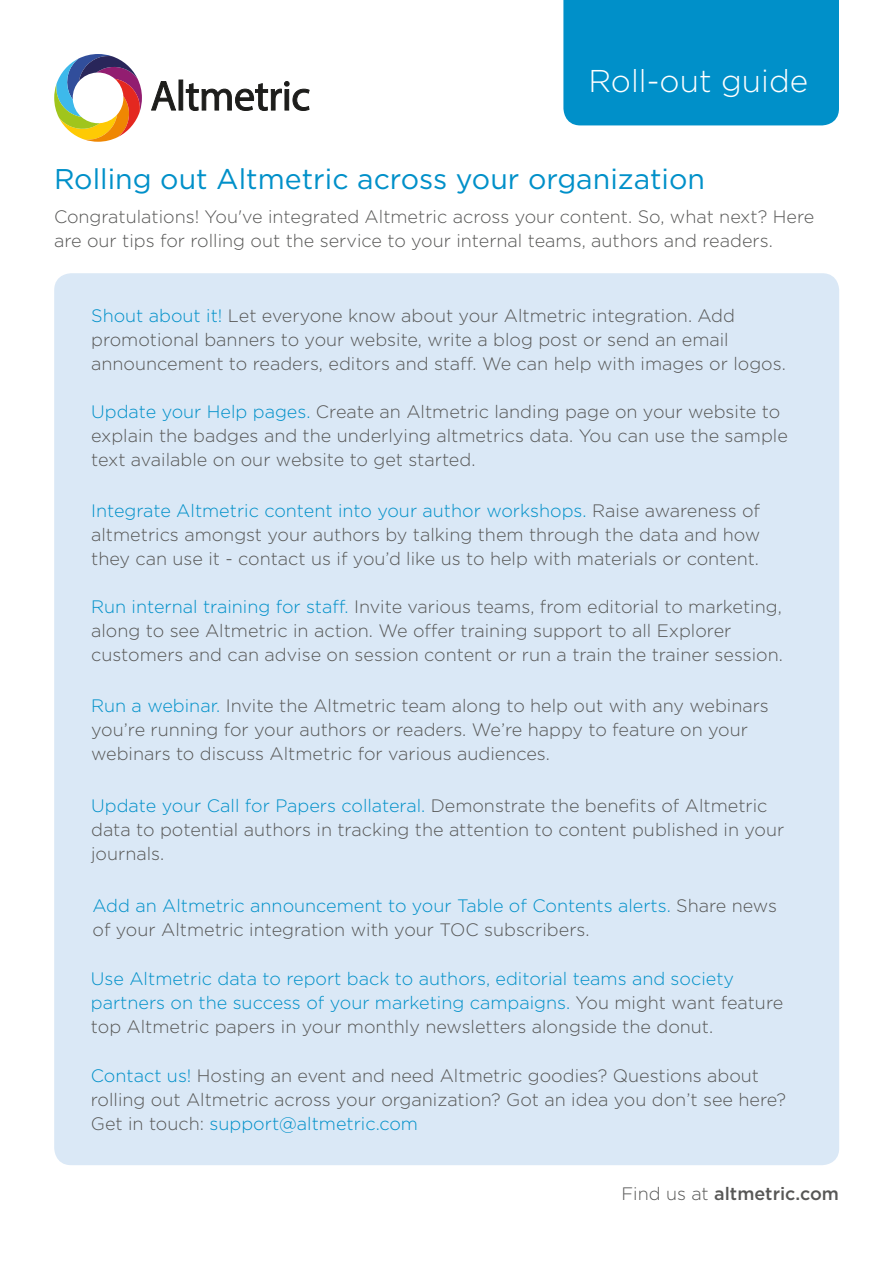
<style>
.page{position:relative;width:893px;height:1263px;background:#fff}
.page>*{position:absolute;margin:0;border:0;box-sizing:border-box;transform-origin:0 0}
.t1{font:300 31.5px "Gotham";color:#fff}
.t2{font:28.5px "Gotham";color:#0090c9}
.t3{font:300 18px/24px "Gotham";color:#575756}
.t4{font:300 18px/24px "Gotham";color:#0090c9}
.t5{font:500 18px "Gotham";color:#575756}
.s1{color:#0090c9}
.s2{color:#575756}
.s3{font-weight:300}
</style>
<div class="page">
<div style="left:54px;top:273px;width:785px;height:892px;background:#dae8f6;border-radius:17px"></div>
<div style="left:563px;top:0;width:276px;height:125px;background:#0090c9"></div>
<svg style="left:151px;top:81px;width:26px;height:30px"></svg>
<svg style="left:179px;top:80px;width:4px;height:30px"></svg>
<svg style="left:185px;top:81px;width:125px;height:30px"></svg>
<svg style="left:54px;top:54px;width:88px;height:88px"></svg>
<h1 class="t1" style="left:588px;top:61px;width:221px">Roll-out guide</h1>
<h2 class="t2" style="left:54px;top:160px;width:652px">Rolling out Altmetric across your organization</h2>
<p class="t3" style="left:54px;top:204px;width:762px">Congratulations! You've integrated Altmetric across your content. So, what next? Here are our tips for rolling out the service to your internal teams, authors and readers.</p>
<p class="t3" style="left:91px;top:303px;width:696px"><span class="s1">Shout about it!</span> Let everyone know about your Altmetric integration. Add promotional banners to your website, write a blog post or send an email announcement to readers, editors and staff. We can help with images or logos.</p>
<p class="t3" style="left:91px;top:399px;width:698px"><span class="s1">Update your Help pages.</span> Create an Altmetric landing page on your website to explain the badges and the underlying altmetrics data. You can use the sample text available on our website to get started.</p>
<p class="t3" style="left:91px;top:498px;width:671px;text-align:justify"><span class="s1">Integrate Altmetric content into your author workshops.</span> Raise awareness of altmetrics amongst your authors by talking them through the data and how they can use it - contact us if you’d like us to help with materials or content.</p>
<p class="t3" style="left:91px;top:594px;width:693px"><span class="s1">Run internal training for staff.</span> Invite various teams, from editorial to marketing, along to see Altmetric in action. We offer training support to all Explorer customers and can advise on session content or run a train the trainer session.</p>
<p class="t3" style="left:91px;top:693px;width:679px"><span class="s1">Run a webinar.</span> Invite the Altmetric team along to help out with any webinars you’re running for your authors or readers. We’re happy to feature on your webinars to discuss Altmetric for various audiences.</p>
<p class="t3" style="left:91px;top:793px;width:695px"><span class="s1">Update your Call for Papers collateral.</span> Demonstrate the benefits of Altmetric data to potential authors in tracking the attention to content published in your journals.</p>
<p class="t3" style="left:92px;top:893px;width:686px"><span class="s1">Add an Altmetric announcement to your Table of Contents alerts.</span> Share news of your Altmetric integration with your TOC subscribers.</p>
<p class="t4" style="left:91px;top:966px;width:694px">Use Altmetric data to report back to authors, editorial teams and society partners on the success of your marketing campaigns. <span class="s2">You might want feature top Altmetric papers in your monthly newsletters alongside the donut.</span></p>
<p class="t3" style="left:91px;top:1063px;width:697px"><span class="s1">Contact us!</span> Hosting an event and need Altmetric goodies? Questions about rolling out Altmetric across your organization? Got an idea you don’t see here?<br>Get in touch: <span class="s1">support@altmetric.com</span></p>
<p class="t5" style="left:621px;top:1181px;width:219px"><span class="s3">Find us at</span> altmetric.com</p>
</div>
